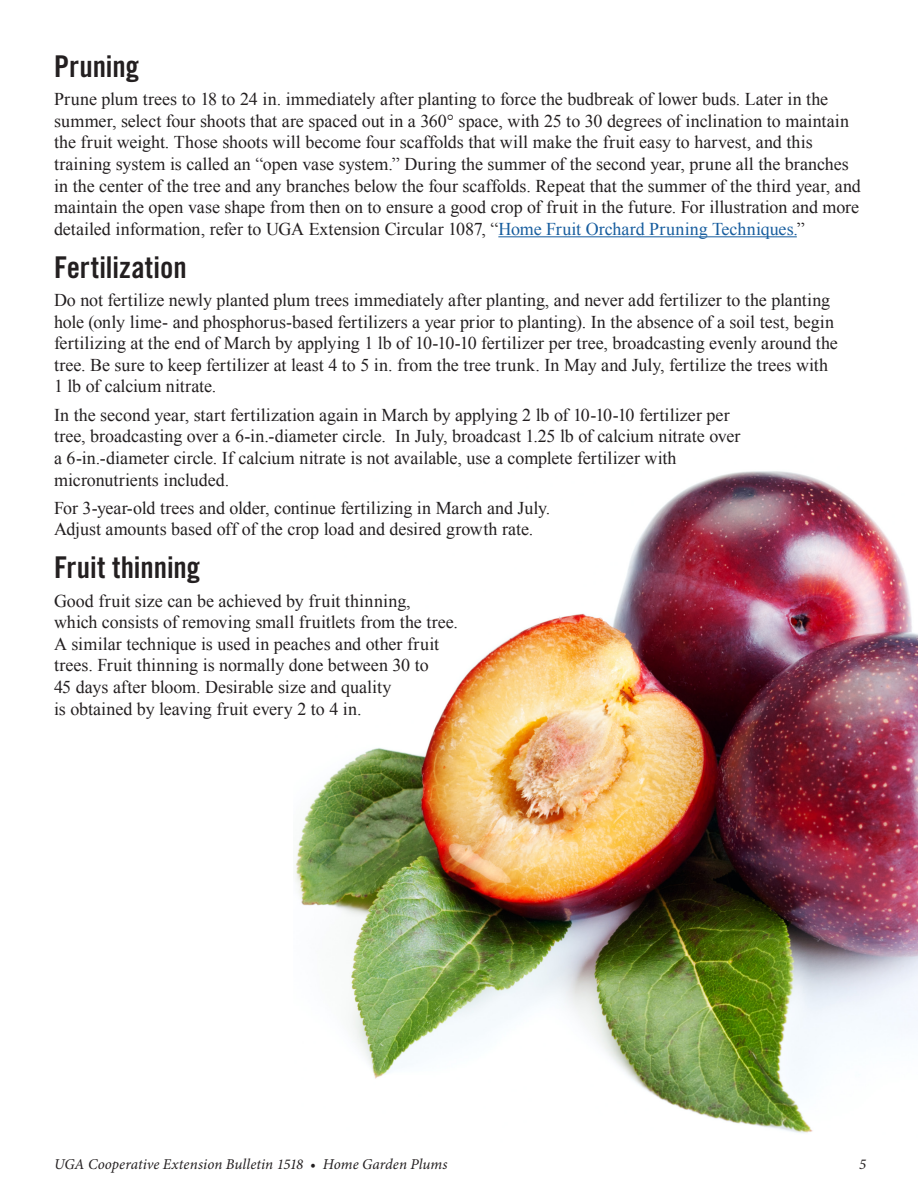
<style>
.page{position:relative;width:918px;height:1188px;background:#fff}
.page>*{position:absolute;margin:0;border:0;box-sizing:border-box;transform-origin:0 0}
.t1{font:30px "Trade Gothic Bold Cond Twenty";color:#231f20}
.t2{font:18px/21.6px "Times New Roman";color:#231f20}
.t3{font:italic 15px "Minion Pro";letter-spacing:.005em;color:#231f20}
.s1{color:#175d9e}
</style>
<div class="page">
<img style="left:295px;top:471px;width:623px;height:662px">
<hr style="left:498px;top:236px;width:299px;height:1px;background:#175d9e">
<p class="t1" style="left:54px;top:48px;width:87px">Pruning</p>
<p class="t2" style="left:54px;top:88px;width:808px">Prune plum trees to 18 to 24 in. immediately after planting to force the budbreak of lower buds. Later in the summer, select four shoots that are spaced out in a 360° space, with 25 to 30 degrees of inclination to maintain the fruit weight. Those shoots will become four scaffolds that will make the fruit easy to harvest, and this training system is called an “open vase system.” During the summer of the second year, prune all the branches in the center of the tree and any branches below the four scaffolds. Repeat that the summer of the third year, and maintain the open vase shape from then on to ensure a good crop of fruit in the future. For illustration and more detailed information, refer to UGA Extension Circular 1087, “<span class="s1">Home Fruit Orchard Pruning Techniques.</span>”</p>
<p class="t1" style="left:54px;top:249px;width:134px">Fertilization</p>
<p class="t2" style="left:54px;top:289px;width:785px">Do not fertilize newly planted plum trees immediately after planting, and never add fertilizer to the planting hole (only lime- and phosphorus-based fertilizers a year prior to planting). In the absence of a soil test, begin fertilizing at the end of March by applying 1 lb of 10-10-10 fertilizer per tree, broadcasting evenly around the tree. Be sure to keep fertilizer at least 4 to 5 in. from the tree trunk. In May and July, fertilize the trees with 1 lb of calcium nitrate.</p>
<p class="t2" style="left:54px;top:404px;width:688px">In the second year, start fertilization again in March by applying 2 lb of 10-10-10 fertilizer per tree, broadcasting over a 6-in.-diameter circle. In July, broadcast 1.25 lb of calcium nitrate over a 6-in.-diameter circle. If calcium nitrate is not available, use a complete fertilizer with micronutrients included.</p>
<p class="t2" style="left:54px;top:497px;width:498px">For 3-year-old trees and older, continue fertilizing in March and July.<br>Adjust amounts based off of the crop load and desired growth rate.</p>
<p class="t1" style="left:54px;top:549px;width:148px">Fruit thinning</p>
<p class="t2" style="left:54px;top:589px;width:406px">Good fruit size can be achieved by fruit thinning, which consists of removing small fruitlets from the tree.<br>A similar technique is used in peaches and other fruit trees. Fruit thinning is normally done between 30 to<br>45 days after bloom. Desirable size and quality<br>is obtained by leaving fruit every 2 to 4 in.</p>
<p class="t3" style="left:54px;top:1155px;width:395px">UGA Cooperative Extension Bulletin 1518 • Home Garden Plums</p>
<p class="t3" style="left:859px;top:1155px;width:9px">5</p>
</div>
